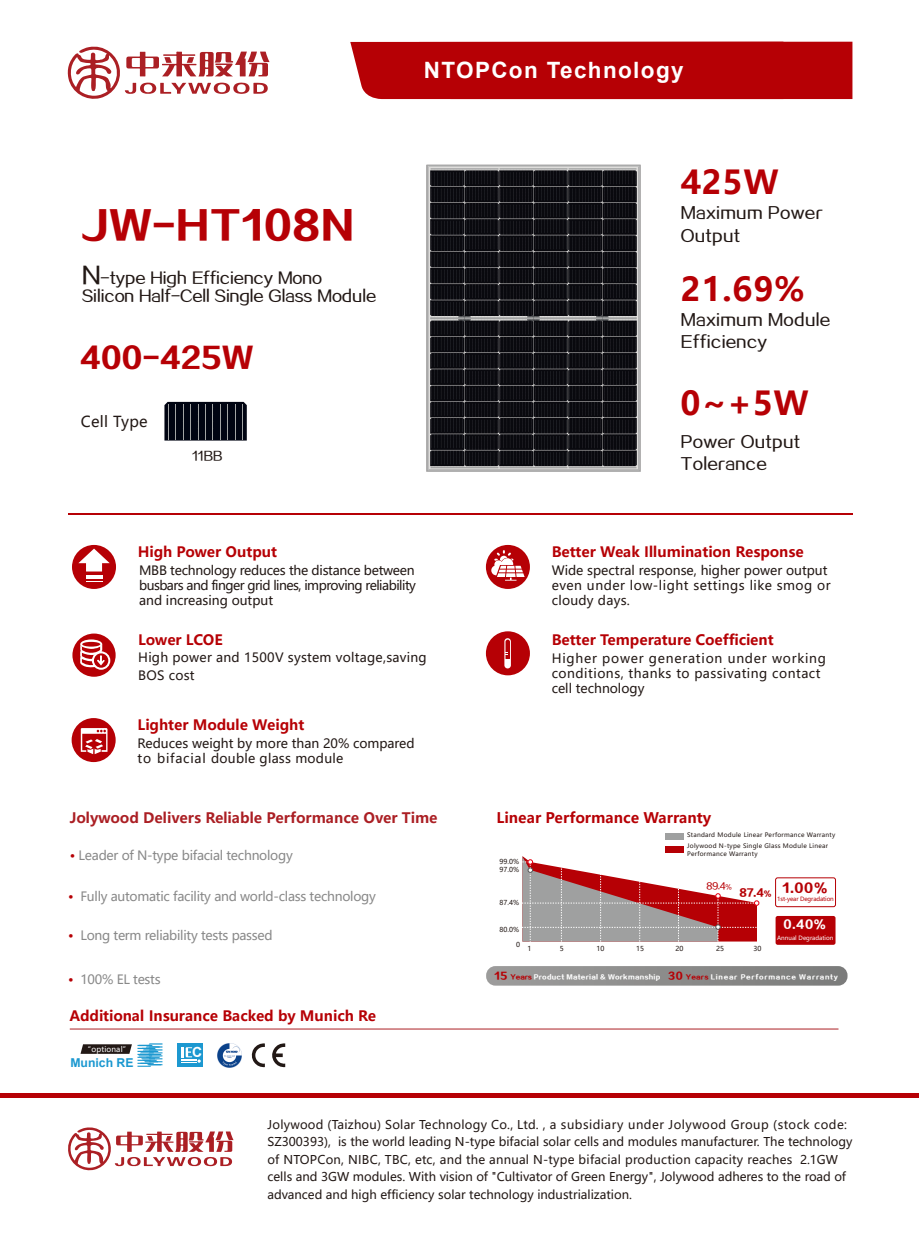
<style>
.page{position:relative;width:919px;height:1238px;background:#fff}
.page>*{position:absolute;margin:0;border:0;box-sizing:border-box;transform-origin:0 0}
.t1{font:37.5px "FZZDHJW GB1 0";letter-spacing:.02em;color:#b60005}
.t2{font:700 32.7px "Microsoft Ya Hei";letter-spacing:.02em;color:#b60005}
.t3{font:27.75px "FZZDHJW GB1 0";letter-spacing:.02em;color:#b60005}
.t4{font:700 22.5px "Arial";letter-spacing:.06em;color:#fff}
.t5{font:15.45px/22.5px "FZZZHUNHJW GB1 0";letter-spacing:.02em;color:#221815}
.t6{font:15px/18px "FZZZHUNHJW GB1 0";color:#221815}
.t7{font:15px "Microsoft Ya Hei";letter-spacing:.02em;color:#221815}
.t8{font:700 14.55px "Microsoft Ya Hei";color:#b60005}
.t9{font:700 14.4px "Microsoft Ya Hei";color:#ab1f24}
.t10{font:700 14.25px "Microsoft Ya Hei";color:#b60005}
.t11{font:700 13.95px "Arial";color:#fff}
.t12{font:12.75px/15px "Microsoft Ya Hei";letter-spacing:.02em;color:#221815}
.t13{font:12.75px "Microsoft Ya Hei";letter-spacing:-.02em;color:#898989}
.t14{font:12.75px/15px "Microsoft Ya Hei";letter-spacing:.04em;color:#221815}
.t15{font:12.75px/15px "Microsoft Ya Hei";color:#221815}
.t16{font:700 12.3px "Arial";color:#1b98d0}
.t17{font:12.3px "FZZDHJW GB1 0";color:#b60005}
.t18{font:12px/17.4px "Microsoft Ya Hei";color:#221815}
.t19{font:12px "FZZZHUNHJW GB1 0";color:#221815}
.t20{font:11.1px "FZZDHJW GB1 0";color:#fff}
.t21{font:10.05px "FZZDHJW GB1 0";color:#b60005}
.t22{font:8.7px "FZZZHUNHJW GB1 0";color:#b60005}
.t23{font:7.65px "Microsoft Ya Hei";letter-spacing:.02em;color:#fff}
.t24{font:6.75px "Microsoft Ya Hei";color:#221815}
.t25{font:6.15px/10.8px "Microsoft Ya Hei";letter-spacing:.04em;color:#221815}
.t26{font:6.15px "FZZDHJW GB1 0";letter-spacing:.04em;color:#fff}
.t27{font:5.85px "Microsoft Ya Hei";letter-spacing:-.02em;color:#b60005}
.t28{font:5.85px "Microsoft Ya Hei";color:#fff}
.s1{font-size:22.5px}
.s2{color:#b60005}
.s3{font-size:6.15px}
.s4{font-size:7.05px}
.s5{font-size:9.45px;color:#b60005}
</style>
<div class="page">
<div style="left:0;top:1093px;width:918px;height:5px;background:#b60005"></div>
<svg style="left:68px;top:1127px;width:165px;height:44px"></svg>
<svg style="left:486px;top:966px;width:361px;height:19px;background:#8d8d8c"></svg>
<hr style="left:70px;top:1028px;width:768px;height:1px;background:#ab1f24">
<svg style="left:522px;top:856px;width:237px;height:86px"></svg>
<div style="left:665px;top:833px;width:19px;height:6px;background:#9fa0a0"></div>
<div style="left:665px;top:845px;width:19px;height:7px;background:#b60005"></div>
<div style="left:775px;top:877px;width:60px;height:30px;border:1px solid #b60005;border-radius:2px"></div>
<div style="left:775px;top:915px;width:60px;height:29px;background:#b60005;border-radius:2px"></div>
<div style="left:486px;top:545px;width:44px;height:44px;background:#b60005;border-radius:50%"></div>
<svg style="left:491px;top:550px;width:33px;height:30px"></svg>
<div style="left:486px;top:631px;width:44px;height:44px;background:#b60005;border-radius:50%"></div>
<div style="left:504px;top:638px;width:7px;height:30px;background:#fff;border-radius:3px"></div>
<svg style="left:505px;top:639px;width:5px;height:19px"></svg>
<div style="left:72px;top:633px;width:44px;height:43px;background:#b60005;border-radius:50%"></div>
<svg style="left:80px;top:639px;width:22px;height:10px"></svg>
<svg style="left:82px;top:642px;width:18px;height:4px"></svg>
<svg style="left:92px;top:651px;width:18px;height:18px"></svg>
<div style="left:94px;top:653px;width:14px;height:14px;background:#b60005;border-radius:50%"></div>
<svg style="left:80px;top:644px;width:25px;height:23px"></svg>
<div style="left:72px;top:545px;width:44px;height:44px;background:#b60005;border-radius:50%"></div>
<svg style="left:78px;top:548px;width:32px;height:23px"></svg>
<hr style="left:86px;top:575px;width:16px;height:3px;background:#fff">
<svg style="left:86px;top:581px;width:16px;height:1px"></svg>
<svg style="left:272px;top:1043px;width:13px;height:24px"></svg>
<svg style="left:251px;top:1043px;width:14px;height:24px"></svg>
<div style="left:178px;top:1043px;width:25px;height:23px;background:#1c98d0"></div>
<svg style="left:181px;top:1047px;width:20px;height:16px"></svg>
<img style="left:217px;top:1043px;width:24px;height:24px">
<svg style="left:80px;top:1043px;width:82px;height:23px"></svg>
<svg style="left:67px;top:46px;width:202px;height:53px"></svg>
<hr style="left:68px;top:514px;width:784px;height:1px;background:#b60005">
<div style="left:350px;top:42px;width:502px;height:57px;background:#b60005"></div>
<svg style="left:164px;top:402px;width:83px;height:38px;background:#171a26"></svg>
<div style="left:72px;top:718px;width:44px;height:44px;background:#b60005;border-radius:50%"></div>
<svg style="left:81px;top:728px;width:26px;height:26px"></svg>
<img style="left:426px;top:164px;width:215px;height:308px">
<h3 class="t4" style="left:424px;top:54px;width:261px">NTOPCon Technology</h3>
<h1 class="t1" style="left:81px;top:204px;width:275px">JW-HT108N</h1>
<p class="t6" style="left:82px;top:269px;width:295px"><span class="s1">N</span>-type High Efficiency Mono<br>Silicon Half-Cell Single Glass Module</p>
<h3 class="t3" style="left:80px;top:342px;width:175px">400-425W</h3>
<p class="t7" style="left:81px;top:412px;width:69px">Cell Type</p>
<p class="t19" style="left:192px;top:449px;width:32px">11BB</p>
<p class="t10" style="left:138px;top:542px;width:141px">High Power Output</p>
<p class="t12" style="left:139px;top:562px;width:278px;text-align:justify">MBB technology reduces the distance between busbars and finger grid lines, improving reliability and increasing output</p>
<p class="t10" style="left:138px;top:630px;width:86px">Lower LCOE</p>
<p class="t12" style="left:138px;top:648px;width:290px;line-height:18px">High power and 1500V system voltage,saving<br>BOS cost</p>
<p class="t10" style="left:138px;top:715px;width:168px">Lighter Module Weight</p>
<p class="t15" style="left:138px;top:735px;width:278px">Reduces weight by more than 20% compared to bifacial double glass module</p>
<h2 class="t2" style="left:680px;top:159px;width:99px">425W</h2>
<p class="t5" style="left:680px;top:203px;width:143px">Maximum Power<br>Output</p>
<h2 class="t2" style="left:680px;top:266px;width:125px">21.69%</h2>
<p class="t5" style="left:680px;top:309px;width:151px">Maximum Module<br>Efficiency</p>
<h2 class="t2" style="left:680px;top:380px;width:129px">0~+5W</h2>
<p class="t5" style="left:680px;top:431px;width:121px">Power Output<br>Tolerance</p>
<p class="t10" style="left:551px;top:542px;width:253px">Better Weak Illumination Response</p>
<p class="t12" style="left:551px;top:562px;width:280px">Wide spectral response, higher power output even under low-light settings like smog or cloudy days.</p>
<p class="t10" style="left:551px;top:629px;width:223px">Better Temperature Coefficient</p>
<p class="t14" style="left:551px;top:650px;width:276px">Higher power generation under working conditions, thanks to passivating contact cell technology</p>
<p class="t9" style="left:70px;top:807px;width:369px">Jolywood Delivers Reliable Performance Over Time</p>
<p class="t8" style="left:496px;top:807px;width:216px">Linear Performance Warranty</p>
<p class="t13" style="left:70px;top:847px;width:224px"><span class="s2">•</span> Leader of N-type bifacial technology</p>
<p class="t13" style="left:68px;top:887px;width:309px"><span class="s2">•</span> Fully automatic facility and world-class technology</p>
<p class="t13" style="left:68px;top:926px;width:206px"><span class="s2">•</span> Long term reliability tests passed</p>
<p class="t13" style="left:68px;top:970px;width:94px"><span class="s2">•</span> 100% EL tests</p>
<p class="t10" style="left:69px;top:1005px;width:308px">Additional Insurance Backed by Munich Re</p>
<p class="t23" style="left:84px;top:1043px;width:48px">“optional”</p>
<p class="t16" style="left:70px;top:1053px;width:65px">Munich RE</p>
<p class="t11" style="left:192px;top:1042px;width:12px">C</p>
<p class="t24" style="left:499px;top:857px;width:21px">99.0%</p>
<p class="t24" style="left:499px;top:865px;width:21px">97.0%</p>
<p class="t24" style="left:499px;top:898px;width:21px">87.4%</p>
<p class="t24" style="left:499px;top:924px;width:21px">80.0%</p>
<p class="t24" style="left:516px;top:940px;width:5px">0</p>
<p class="t25" style="left:687px;top:829px;width:149px">Standard Module Linear Performance Warranty<br>Jolywood N-type Single Glass Module Linear</p>
<p class="t25" style="left:687px;top:848px;width:72px">Performance Warranty</p>
<p class="t17" style="left:782px;top:880px;width:46px">1.00%</p>
<p class="t27" style="left:777px;top:895px;width:58px">1st-year Degradation</p>
<p class="t20" style="left:783px;top:918px;width:44px">0.40%</p>
<p class="t28" style="left:777px;top:933px;width:58px">Annual Degradation</p>
<p class="t22" style="left:706px;top:880px;width:27px">89.4<span class="s3">%</span></p>
<p class="t21" style="left:739px;top:886px;width:34px">87.4<span class="s4">%</span></p>
<p class="t24" style="left:527px;top:944px;width:5px">1</p>
<p class="t24" style="left:559px;top:944px;width:5px">5</p>
<p class="t24" style="left:596px;top:944px;width:9px">10</p>
<p class="t24" style="left:636px;top:944px;width:9px">15</p>
<p class="t24" style="left:675px;top:944px;width:9px">20</p>
<p class="t24" style="left:716px;top:944px;width:9px">25</p>
<p class="t24" style="left:753px;top:944px;width:9px">30</p>
<p class="t26" style="left:494px;top:973px;width:345px"><span class="s5">15</span> <span class="s2">Years</span> Product Material &amp; Workmanship <span class="s5">30</span> <span class="s2">Years</span> Linear Performance Warranty</p>
<p class="t18" style="left:267px;top:1115px;width:586px">Jolywood (Taizhou) Solar Technology Co., Ltd. , a subsidiary under Jolywood Group (stock code:<br>SZ300393), is the world leading N-type bifacial solar cells and modules manufacturer. The technology of NTOPCon, NIBC, TBC, etc, and the annual N-type bifacial production capacity reaches 2.1GW cells and 3GW modules. With vision of "Cultivator of Green Energy", Jolywood adheres to the road of advanced and high efficiency solar technology industrialization.</p>
</div>
